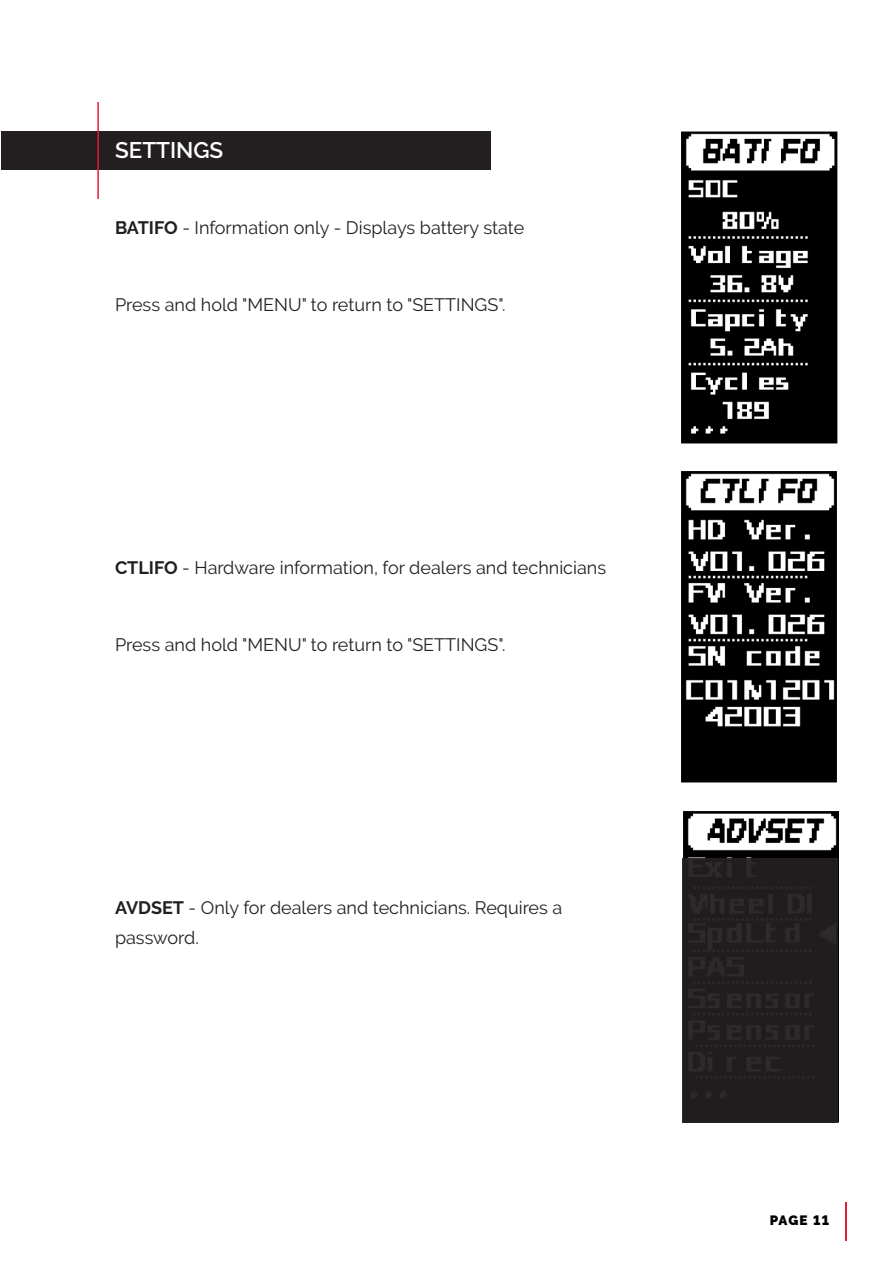
<style>
.page{position:relative;width:893px;height:1263px;background:#fff}
.page>*{position:absolute;margin:0;border:0;box-sizing:border-box;transform-origin:0 0}
.Overskrift_-_TOC_MAN{font:600 22.5px "Raleway";color:#fff}
.OLD_Brødtekst{font:18px/30px "Raleway";color:#231f20}
.t1{font:900 13.5px "Raleway";letter-spacing:.075em;color:#000001}
.s1{font-weight:700}
</style>
<div class="page">
<div style="left:1px;top:131px;width:489px;height:39px;background:#231f20"></div>
<hr style="left:97px;top:102px;width:2px;height:97px;background:#e61c39">
<img style="left:681px;top:131px;width:157px;height:312px">
<img style="left:681px;top:471px;width:156px;height:312px">
<img style="left:683px;top:811px;width:156px;height:312px">
<div style="left:683px;top:858px;width:155px;height:265px;background:#231f20"></div>
<hr style="left:845px;top:1202px;width:1px;height:39px;background:#e61b39">
<p class="Overskrift_-_TOC_MAN" style="left:115px;top:137px;width:110px">SETTINGS</p>
<p class="OLD_Brødtekst" style="left:115px;top:213px;width:411px"><span class="s1">BATIFO</span> - Information only - Displays battery state</p>
<p class="OLD_Brødtekst" style="left:115px;top:290px;width:392px">Press and hold "MENU" to return to "SETTINGS".</p>
<p class="OLD_Brødtekst" style="left:115px;top:552px;width:493px"><span class="s1">CTLIFO</span> - Hardware information, for dealers and technicians</p>
<p class="OLD_Brødtekst" style="left:115px;top:629px;width:392px">Press and hold "MENU" to return to "SETTINGS".</p>
<p class="OLD_Brødtekst" style="left:115px;top:892px;width:449px"><span class="s1">AVDSET</span> - Only for dealers and technicians. Requires a password.</p>
<p class="t1" style="left:770px;top:1212px;width:61px">PAGE 11</p>
</div>
